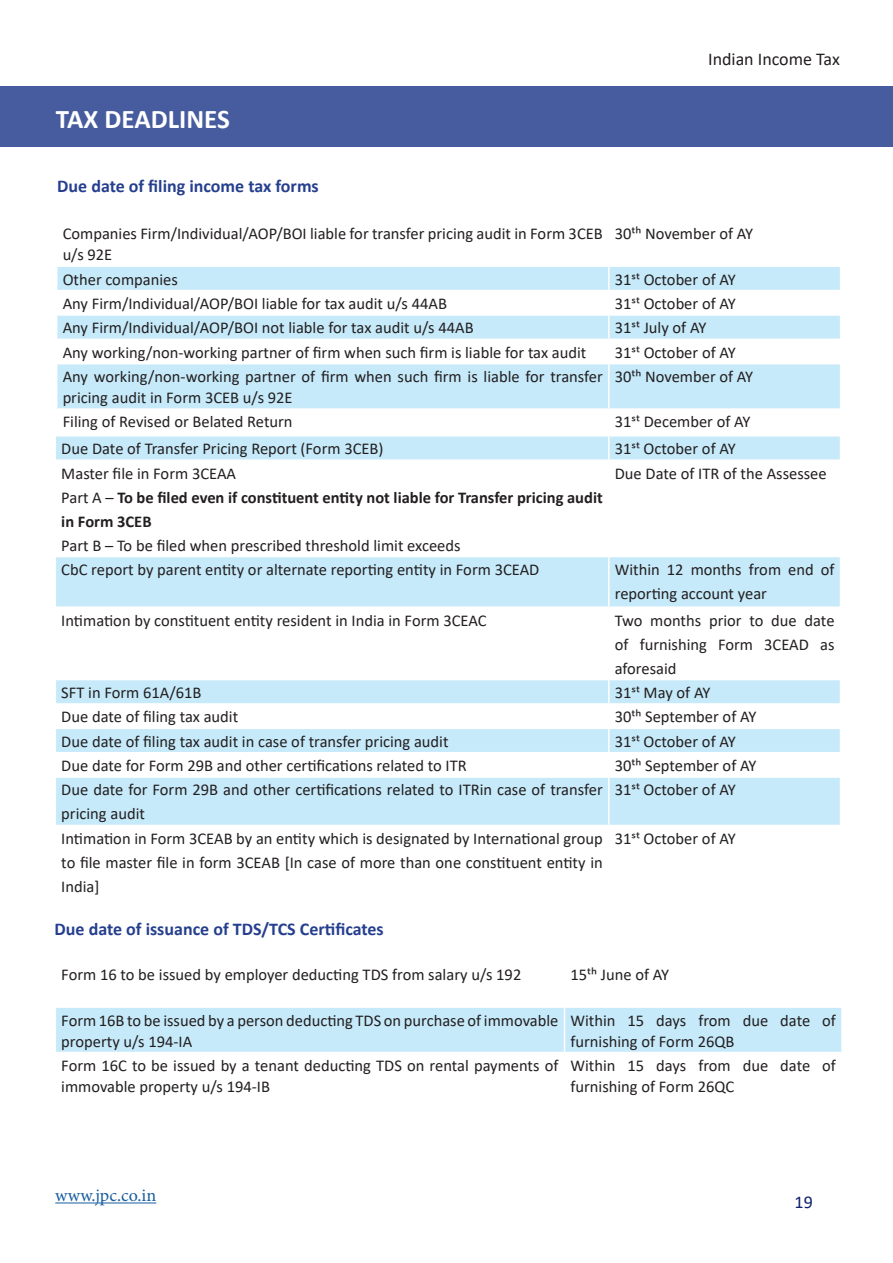
<style>
.page{position:relative;width:893px;height:1263px;background:#fff}
.page>*{position:absolute;margin:0;border:0;box-sizing:border-box;transform-origin:0 0}
.t1{font:700 27px "Calibri";color:#fff}
.t2{font:700 18px "Calibri";color:#253f8e}
.t3{font:18px "Calibri";color:#231f20}
.t4{font:18px "Minion Pro";letter-spacing:.005em;color:#175d9e}
.t5{font:18px "Calibri";color:#10206d}
.t6{font:16.5px/21px "Calibri";color:#231f20}
.t7{font:700 16.5px/24px "Calibri";color:#231f20}
.s1{font-weight:400}
</style>
<div class="page">
<hr style="left:55px;top:1202px;width:101px;height:1px;background:#175d9e">
<div style="left:0;top:86px;width:893px;height:61px;background:#465c9f"></div>
<svg style="left:57px;top:267px;width:783px;height:141px;fill:#c6eafa"></svg>
<hr style="left:608px;top:267px;width:2px;height:23px;background:#fff">
<hr style="left:56px;top:290px;width:553px;height:1px;background:#fff">
<hr style="left:609px;top:290px;width:232px;height:1px;background:#fff">
<hr style="left:608px;top:291px;width:2px;height:23px;background:#fff">
<hr style="left:56px;top:314px;width:553px;height:2px;background:#fff">
<hr style="left:609px;top:314px;width:232px;height:2px;background:#fff">
<hr style="left:608px;top:316px;width:2px;height:23px;background:#fff">
<hr style="left:56px;top:339px;width:553px;height:1px;background:#fff">
<hr style="left:609px;top:339px;width:232px;height:1px;background:#fff">
<hr style="left:608px;top:340px;width:2px;height:23px;background:#fff">
<hr style="left:56px;top:363px;width:553px;height:1px;background:#fff">
<hr style="left:609px;top:363px;width:232px;height:1px;background:#fff">
<hr style="left:608px;top:364px;width:2px;height:44px;background:#fff">
<svg style="left:56px;top:436px;width:784px;height:389px"></svg>
<svg style="left:55px;top:436px;width:2px;height:23px"></svg>
<svg style="left:608px;top:436px;width:1px;height:23px"></svg>
<hr style="left:55px;top:459px;width:554px;height:2px;background:#fff">
<hr style="left:609px;top:459px;width:232px;height:2px;background:#fff">
<hr style="left:608px;top:461px;width:1px;height:95px;background:#fff">
<hr style="left:55px;top:556px;width:554px;height:1px;background:#fff">
<hr style="left:609px;top:556px;width:232px;height:1px;background:#fff">
<hr style="left:608px;top:557px;width:1px;height:49px;background:#fff">
<hr style="left:55px;top:606px;width:554px;height:2px;background:#fff">
<hr style="left:609px;top:606px;width:232px;height:2px;background:#fff">
<hr style="left:608px;top:608px;width:1px;height:71px;background:#fff">
<hr style="left:55px;top:679px;width:554px;height:1px;background:#fff">
<hr style="left:609px;top:679px;width:232px;height:1px;background:#fff">
<hr style="left:55px;top:703px;width:554px;height:2px;background:#fff">
<hr style="left:609px;top:703px;width:232px;height:2px;background:#fff">
<hr style="left:55px;top:727px;width:554px;height:2px;background:#fff">
<hr style="left:609px;top:727px;width:232px;height:2px;background:#fff">
<hr style="left:55px;top:752px;width:554px;height:1px;background:#fff">
<hr style="left:609px;top:752px;width:232px;height:1px;background:#fff">
<svg style="left:608px;top:680px;width:1px;height:96px"></svg>
<hr style="left:55px;top:776px;width:554px;height:2px;background:#fff">
<hr style="left:609px;top:776px;width:232px;height:2px;background:#fff">
<hr style="left:608px;top:778px;width:1px;height:47px;background:#fff">
<div style="left:56px;top:1008px;width:785px;height:44px;background:#c6eafa"></div>
<hr style="left:564px;top:1008px;width:1px;height:44px;background:#fff">
<h1 class="t1" style="left:56px;top:100px;width:175px">TAX DEADLINES</h1>
<p class="t3" style="left:708px;top:46px;width:133px">Indian Income Tax</p>
<p class="t2" style="left:57px;top:174px;width:263px">Due date of filing income tax forms</p>
<p class="t6" style="left:63px;top:223px;width:542px">Companies Firm/Individual/AOP/BOI liable for transfer pricing audit in Form 3CEB u/s 92E</p>
<p class="t6" style="left:615px;top:223px;width:140px">30th November of AY</p>
<p class="t6" style="left:63px;top:268px;width:117px">Other companies</p>
<p class="t6" style="left:615px;top:268px;width:123px">31st October of AY</p>
<p class="t6" style="left:63px;top:293px;width:386px">Any Firm/Individual/AOP/BOI liable for tax audit u/s 44AB</p>
<p class="t6" style="left:615px;top:293px;width:123px">31st October of AY</p>
<p class="t6" style="left:63px;top:317px;width:413px">Any Firm/Individual/AOP/BOI not liable for tax audit u/s 44AB</p>
<p class="t6" style="left:615px;top:317px;width:93px">31st July of AY</p>
<p class="t6" style="left:63px;top:341px;width:525px">Any working/non-working partner of firm when such firm is liable for tax audit</p>
<p class="t6" style="left:615px;top:341px;width:123px">31st October of AY</p>
<p class="t6" style="left:63px;top:366px;width:542px">Any working/non-working partner of firm when such firm is liable for transfer pricing audit in Form 3CEB u/s 92E</p>
<p class="t6" style="left:615px;top:366px;width:140px">30th November of AY</p>
<p class="t6" style="left:63px;top:411px;width:231px">Filing of Revised or Belated Return</p>
<p class="t6" style="left:615px;top:411px;width:137px">31st December of AY</p>
<p class="t6" style="left:61px;top:438px;width:324px">Due Date of Transfer Pricing Report (Form 3CEB)</p>
<p class="t6" style="left:615px;top:438px;width:123px">31st October of AY</p>
<p class="t7" style="left:61px;top:461px;width:543px"><span class="s1">Master file in Form 3CEAA<br>Part A –</span> To be filed even if constituent entity not liable for Transfer pricing audit in Form 3CEB</p>
<p class="t6" style="left:61px;top:534px;width:401px">Part B – To be filed when prescribed threshold limit exceeds</p>
<p class="t6" style="left:615px;top:462px;width:213px">Due Date of ITR of the Assessee</p>
<p class="t6" style="left:61px;top:558px;width:480px">CbC report by parent entity or alternate reporting entity in Form 3CEAD</p>
<p class="t6" style="left:615px;top:557px;width:221px;line-height:24px">Within 12 months from end of reporting account year</p>
<p class="t6" style="left:61px;top:609px;width:427px">Intimation by constituent entity resident in India in Form 3CEAC</p>
<p class="t6" style="left:615px;top:608px;width:221px;line-height:24px;text-align:justify">Two months prior to due date of furnishing Form 3CEAD as aforesaid</p>
<p class="t6" style="left:61px;top:681px;width:142px">SFT in Form 61A/61B</p>
<p class="t6" style="left:615px;top:681px;width:97px">31st May of AY</p>
<p class="t6" style="left:61px;top:706px;width:178px">Due date of filing tax audit</p>
<p class="t6" style="left:615px;top:706px;width:143px">30th September of AY</p>
<p class="t6" style="left:61px;top:730px;width:389px">Due date of filing tax audit in case of transfer pricing audit</p>
<p class="t6" style="left:615px;top:730px;width:123px">31st October of AY</p>
<p class="t6" style="left:61px;top:755px;width:407px">Due date for Form 29B and other certifications related to ITR</p>
<p class="t6" style="left:615px;top:755px;width:143px">30th September of AY</p>
<p class="t6" style="left:61px;top:777px;width:543px;line-height:24px">Due date for Form 29B and other certifications related to ITRin case of transfer pricing audit</p>
<p class="t6" style="left:615px;top:779px;width:123px">31st October of AY</p>
<p class="t6" style="left:61px;top:826px;width:543px;line-height:24px;text-align:justify">Intimation in Form 3CEAB by an entity which is designated by International group to file master file in form 3CEAB [In case of more than one constituent entity in India]</p>
<p class="t6" style="left:615px;top:827px;width:123px">31st October of AY</p>
<p class="t2" style="left:55px;top:916px;width:331px">Due date of issuance of TDS/TCS Certificates</p>
<p class="t6" style="left:61px;top:964px;width:462px">Form 16 to be issued by employer deducting TDS from salary u/s 192</p>
<p class="t6" style="left:570px;top:964px;width:100px">15th June of AY</p>
<p class="t6" style="left:61px;top:1009px;width:499px">Form 16B to be issued by a person deducting TDS on purchase of immovable property u/s 194-IA</p>
<p class="t6" style="left:570px;top:1009px;width:267px">Within 15 days from due date of furnishing of Form 26QB</p>
<p class="t6" style="left:61px;top:1054px;width:499px">Form 16C to be issued by a tenant deducting TDS on rental payments of immovable property u/s 194-IB</p>
<p class="t6" style="left:570px;top:1054px;width:267px">Within 15 days from due date of furnishing of Form 26QC</p>
<p class="t4" style="left:55px;top:1183px;width:102px">www.jpc.co.in</p>
<p class="t5" style="left:794px;top:1190px;width:20px">19</p>
</div>
